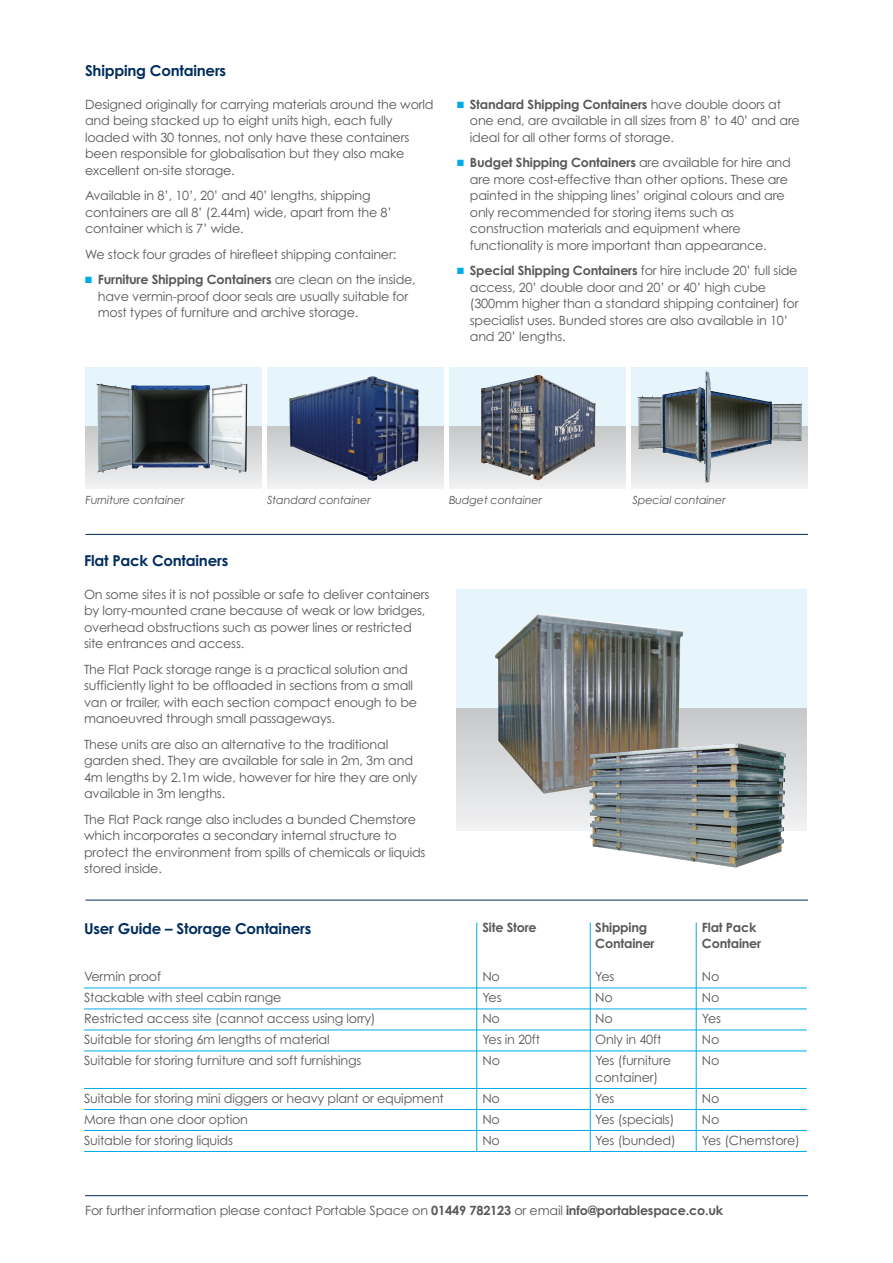
<style>
.page{position:relative;width:893px;height:1263px;background:#fff}
.page>*{position:absolute;margin:0;border:0;box-sizing:border-box;transform-origin:0 0}
.t1{font:700 15px "Century Gothic";letter-spacing:-.015em;color:#002e5e}
.t2{font:12.75px/16.5px "Century Gothic";letter-spacing:-.015em;color:#57585a}
.t3{font:700 12.75px "Century Gothic";letter-spacing:-.015em;color:#57585a}
.t4{font:italic 11.25px "Century Gothic";letter-spacing:-.015em;color:#57585a}
.s1{color:#00abe7}
.s2{font-weight:700}
</style>
<div class="page">
<hr style="left:85px;top:1195px;width:723px;height:1px;background:#002e5e">
<div style="left:267px;top:367px;width:177px;height:121px;background:#e6f4fb"></div>
<div style="left:267px;top:427px;width:177px;height:61px;background:linear-gradient(to bottom,#c6c8ca,#f0f1f2)"></div>
<div style="left:85px;top:367px;width:176px;height:121px;background:#e6f4fb"></div>
<div style="left:85px;top:427px;width:176px;height:61px;background:linear-gradient(to bottom,#c6c8ca,#f0f1f2)"></div>
<img style="left:289px;top:375px;width:130px;height:106px">
<div style="left:449px;top:367px;width:177px;height:121px;background:#e6f4fb"></div>
<div style="left:449px;top:427px;width:177px;height:61px;background:linear-gradient(to bottom,#c6c8ca,#f0f1f2)"></div>
<div style="left:632px;top:367px;width:176px;height:121px;background:#e6f4fb"></div>
<div style="left:632px;top:427px;width:176px;height:61px;background:linear-gradient(to bottom,#c6c8ca,#f0f1f2)"></div>
<img style="left:481px;top:375px;width:115px;height:105px">
<img style="left:638px;top:370px;width:164px;height:113px">
<hr style="left:85px;top:534px;width:723px;height:1px;background:#002e5e">
<hr style="left:85px;top:900px;width:723px;height:1px;background:#002e5e">
<div style="left:456px;top:589px;width:350px;height:242px;background:#e6f4fb"></div>
<div style="left:456px;top:708px;width:350px;height:123px;background:linear-gradient(to bottom,#c6c7c9,#f1f2f3)"></div>
<img style="left:495px;top:613px;width:188px;height:181px">
<img style="left:589px;top:743px;width:197px;height:124px">
<hr style="left:84px;top:988px;width:723px;height:1px;background:#00abe7">
<hr style="left:84px;top:1009px;width:723px;height:1px;background:#00abe7">
<hr style="left:84px;top:1030px;width:723px;height:1px;background:#00abe7">
<hr style="left:84px;top:1051px;width:723px;height:1px;background:#00abe7">
<hr style="left:84px;top:1088px;width:723px;height:1px;background:#00abe7">
<hr style="left:84px;top:1109px;width:723px;height:1px;background:#00abe7">
<hr style="left:84px;top:1130px;width:723px;height:1px;background:#00abe7">
<hr style="left:84px;top:1151px;width:723px;height:1px;background:#00abe7">
<hr style="left:476px;top:922px;width:1px;height:229px;background:#00abe7">
<hr style="left:590px;top:922px;width:1px;height:229px;background:#00abe7">
<hr style="left:696px;top:922px;width:1px;height:229px;background:#00abe7">
<img style="left:96px;top:383px;width:151px;height:90px">
<p class="t1" style="left:85px;top:62px;width:143px">Shipping Containers</p>
<p class="t2" style="left:85px;top:96px;width:350px">Designed originally for carrying materials around the world and being stacked up to eight units high, each fully loaded with 30 tonnes, not only have these containers been responsible for globalisation but they also make excellent on-site storage.</p>
<p class="t2" style="left:85px;top:188px;width:308px">Available in 8’, 10’, 20’ and 40’ lengths, shipping containers are all 8’ (2.44m) wide, apart from the 8’ container which is 7’ wide.</p>
<p class="t2" style="left:85px;top:246px;width:313px">We stock four grades of hirefleet shipping container:</p>
<p class="t2" style="left:98px;top:272px;width:320px;text-indent:-13px"><span class="s1">■</span> <span class="s2">Furniture Shipping Containers</span> are clean on the inside, have vermin-proof door seals are usually suitable for most types of furniture and archive storage.</p>
<p class="t2" style="left:470px;top:96px;width:332px;text-indent:-13px"><span class="s1">■</span> <span class="s2">Standard Shipping Containers</span> have double doors at one end, are available in all sizes from 8’ to 40’ and are ideal for all other forms of storage.</p>
<p class="t2" style="left:470px;top:155px;width:322px;text-indent:-13px"><span class="s1">■</span> <span class="s2">Budget Shipping Containers</span> are available for hire and are more cost-effective than other options. These are painted in the shipping lines’ original colours and are only recommended for storing items such as construction materials and equipment where functionality is more important than appearance.</p>
<p class="t2" style="left:470px;top:263px;width:330px;text-indent:-13px"><span class="s1">■</span> <span class="s2">Special Shipping Containers</span> for hire include 20’ full side access, 20’ double door and 20’ or 40’ high cube (300mm higher than a standard shipping container) for specialist uses. Bunded stores are also available in 10’ and 20’ lengths.</p>
<p class="t4" style="left:85px;top:494px;width:101px">Furniture container</p>
<p class="t4" style="left:267px;top:494px;width:105px">Standard container</p>
<p class="t4" style="left:449px;top:494px;width:95px">Budget container</p>
<p class="t4" style="left:632px;top:494px;width:95px">Special container</p>
<p class="t1" style="left:84px;top:552px;width:146px">Flat Pack Containers</p>
<p class="t2" style="left:84px;top:586px;width:347px">On some sites it is not possible or safe to deliver containers by lorry-mounted crane because of weak or low bridges, overhead obstructions such as power lines or restricted site entrances and access.</p>
<p class="t2" style="left:84px;top:661px;width:335px">The Flat Pack storage range is a practical solution and sufficiently light to be offloaded in sections from a small van or trailer, with each section compact enough to be manoeuvred through small passageways.</p>
<p class="t2" style="left:84px;top:736px;width:335px">These units are also an alternative to the traditional garden shed. They are available for sale in 2m, 3m and 4m lengths by 2.1m wide, however for hire they are only available in 3m lengths.</p>
<p class="t2" style="left:84px;top:811px;width:343px">The Flat Pack range also includes a bunded Chemstore which incorporates a secondary internal structure to protect the environment from spills of chemicals or liquids stored inside.</p>
<p class="t1" style="left:84px;top:919px;width:229px">User Guide – Storage Containers</p>
<p class="t3" style="left:482px;top:920px;width:56px">Site Store</p>
<p class="t3" style="left:595px;top:920px;width:53px">Shipping</p>
<p class="t3" style="left:702px;top:920px;width:56px">Flat Pack</p>
<p class="t3" style="left:595px;top:936px;width:61px">Container</p>
<p class="t3" style="left:702px;top:936px;width:61px">Container</p>
<p class="t2" style="left:84px;top:969px;width:79px">Vermin proof</p>
<p class="t2" style="left:482px;top:969px;width:19px">No</p>
<p class="t2" style="left:595px;top:969px;width:21px">Yes</p>
<p class="t2" style="left:702px;top:969px;width:19px">No</p>
<p class="t2" style="left:84px;top:990px;width:199px">Stackable with steel cabin range</p>
<p class="t2" style="left:482px;top:990px;width:21px">Yes</p>
<p class="t2" style="left:595px;top:990px;width:19px">No</p>
<p class="t2" style="left:702px;top:990px;width:19px">No</p>
<p class="t2" style="left:84px;top:1011px;width:293px">Restricted access site (cannot access using lorry)</p>
<p class="t2" style="left:482px;top:1011px;width:19px">No</p>
<p class="t2" style="left:595px;top:1011px;width:19px">No</p>
<p class="t2" style="left:702px;top:1011px;width:21px">Yes</p>
<p class="t2" style="left:84px;top:1032px;width:247px">Suitable for storing 6m lengths of material</p>
<p class="t2" style="left:482px;top:1032px;width:59px">Yes in 20ft</p>
<p class="t2" style="left:595px;top:1032px;width:67px">Only in 40ft</p>
<p class="t2" style="left:702px;top:1032px;width:19px">No</p>
<p class="t2" style="left:84px;top:1053px;width:279px">Suitable for storing furniture and soft furnishings</p>
<p class="t2" style="left:482px;top:1053px;width:19px">No</p>
<p class="t2" style="left:595px;top:1053px;width:77px">Yes (furniture</p>
<p class="t2" style="left:702px;top:1053px;width:19px">No</p>
<p class="t2" style="left:595px;top:1069px;width:64px">container)</p>
<p class="t2" style="left:84px;top:1090px;width:361px">Suitable for storing mini diggers or heavy plant or equipment</p>
<p class="t2" style="left:482px;top:1090px;width:19px">No</p>
<p class="t2" style="left:595px;top:1090px;width:21px">Yes</p>
<p class="t2" style="left:702px;top:1090px;width:19px">No</p>
<p class="t2" style="left:84px;top:1111px;width:165px">More than one door option</p>
<p class="t2" style="left:482px;top:1111px;width:19px">No</p>
<p class="t2" style="left:595px;top:1111px;width:81px">Yes (specials)</p>
<p class="t2" style="left:702px;top:1111px;width:19px">No</p>
<p class="t2" style="left:84px;top:1132px;width:150px">Suitable for storing liquids</p>
<p class="t2" style="left:482px;top:1132px;width:19px">No</p>
<p class="t2" style="left:595px;top:1132px;width:82px">Yes (bunded)</p>
<p class="t2" style="left:702px;top:1132px;width:99px">Yes (Chemstore)</p>
<p class="t2" style="left:85px;top:1202px;width:640px">For further information please contact Portable Space on <span class="s2">01449 782123</span> or email <span class="s2">info@portablespace.co.uk</span></p>
</div>
